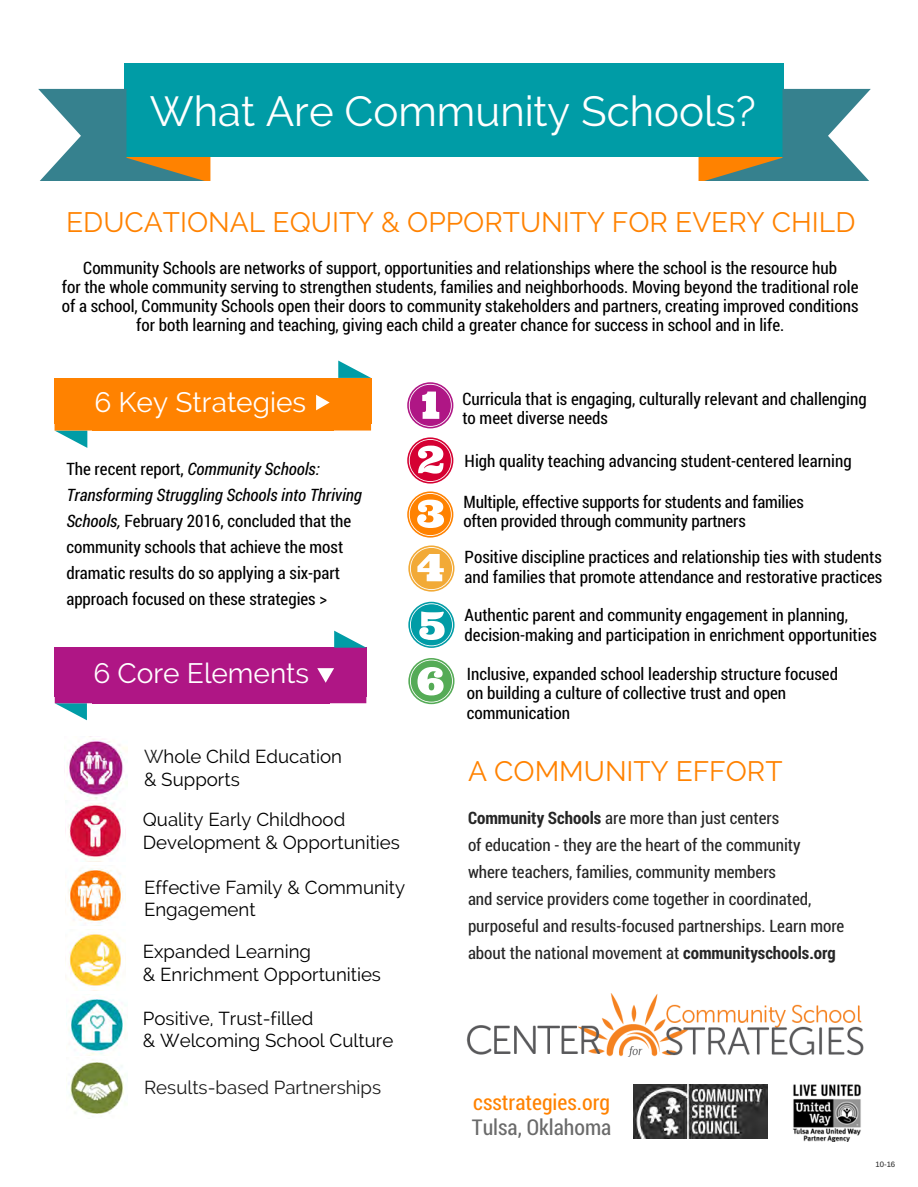
<style>
.page{position:relative;width:918px;height:1187px;background:#fff}
.page>*{position:absolute;margin:0;border:0;box-sizing:border-box;transform-origin:0 0}
.t1{font:42px "Raleway";color:#fff}
.t2{font:28.05px "Raleway";color:#ff8200}
.t3{font:28.05px "Raleway";color:#fff}
.t4{font:21.75px "Roboto Condensed";color:#ff8200}
.t5{font:21.75px "Roboto Condensed";color:#6a6a6a}
.t6{font:18.75px/22.5px "Raleway";color:#000}
.t7{font:18.75px "Raleway";color:#1c1c1c}
.t8{font:17.1px/19.2px "Roboto Condensed";color:#000}
.t9{font:17.1px/27px "Roboto Condensed";color:#262626}
.t10{font:7.8px "Arimo";color:#222}
.s1{font-style:italic}
.s2{color:#1c1c1c}
.s3{font-weight:700}
</style>
<div class="page">
<div style="left:93px;top:384px;width:241px;height:40px;background:#ff8200"></div>
<div style="left:55px;top:378px;width:38px;height:7px;background:#ff8200"></div>
<div style="left:55px;top:384px;width:38px;height:40px;background:#ff8200"></div>
<svg style="left:55px;top:424px;width:38px;height:24px"></svg>
<div style="left:93px;top:423px;width:241px;height:7px;background:#ff8200"></div>
<svg style="left:334px;top:424px;width:37px;height:6px"></svg>
<div style="left:333px;top:384px;width:38px;height:40px;background:#ff8200"></div>
<div style="left:333px;top:378px;width:38px;height:7px;background:#ff8200"></div>
<svg style="left:338px;top:360px;width:33px;height:18px"></svg>
<div style="left:93px;top:378px;width:241px;height:7px;background:#ff8200"></div>
<div style="left:125px;top:63px;width:659px;height:94px;background:#009ca6"></div>
<svg style="left:38px;top:89px;width:172px;height:92px"></svg>
<svg style="left:699px;top:89px;width:172px;height:92px"></svg>
<div style="left:92px;top:654px;width:238px;height:42px;background:#af1685"></div>
<div style="left:55px;top:647px;width:38px;height:8px;background:#af1685"></div>
<div style="left:55px;top:654px;width:38px;height:42px;background:#af1685"></div>
<svg style="left:55px;top:696px;width:38px;height:24px"></svg>
<div style="left:92px;top:696px;width:238px;height:7px;background:#af1685"></div>
<svg style="left:330px;top:696px;width:36px;height:7px"></svg>
<div style="left:329px;top:654px;width:37px;height:42px;background:#af1685"></div>
<div style="left:329px;top:647px;width:37px;height:8px;background:#af1685"></div>
<svg style="left:334px;top:630px;width:31px;height:17px"></svg>
<div style="left:92px;top:647px;width:238px;height:8px;background:#af1685"></div>
<svg style="left:407px;top:382px;width:46px;height:46px"></svg>
<svg style="left:407px;top:437px;width:46px;height:46px"></svg>
<svg style="left:407px;top:491px;width:46px;height:46px"></svg>
<svg style="left:408px;top:545px;width:46px;height:46px"></svg>
<svg style="left:408px;top:602px;width:46px;height:46px"></svg>
<svg style="left:408px;top:658px;width:46px;height:46px"></svg>
<img style="left:466px;top:993px;width:398px;height:64px">
<img style="left:633px;top:1084px;width:134px;height:54px">
<img style="left:793px;top:1084px;width:68px;height:58px">
<img style="left:64px;top:736px;width:63px;height:124px">
<img style="left:65px;top:865px;width:61px;height:61px">
<img style="left:66px;top:1059px;width:60px;height:55px">
<img style="left:69px;top:929px;width:57px;height:60px">
<img style="left:66px;top:999px;width:60px;height:56px">
<svg style="left:317px;top:668px;width:17px;height:14px"></svg>
<svg style="left:316px;top:395px;width:14px;height:15px"></svg>
<h1 class="t1" style="left:150px;top:86px;width:608px">What Are Community Schools?</h1>
<h2 class="t2" style="left:66px;top:206px;width:791px">EDUCATIONAL EQUITY &amp; OPPORTUNITY FOR EVERY CHILD</h2>
<p class="t8" style="left:62px;top:258px;width:798px;text-align:center">Community Schools are networks of support, opportunities and relationships where the school is the resource hub<br>for the whole community serving to strengthen students, families and neighborhoods. Moving beyond the traditional role of a school, Community Schools open their doors to community stakeholders and partners, creating improved conditions for both learning and teaching, giving each child a greater chance for success in school and in life.</p>
<h2 class="t3" style="left:94px;top:385px;width:213px">6 Key Strategies</h2>
<p class="t8" style="left:66px;top:456px;width:297px;line-height:25.8px">The recent report, <span class="s1">Community Schools:<br>Transforming Struggling Schools into Thriving Schools,</span> February 2016, concluded that the community schools that achieve the most dramatic results do so applying a six-part approach focused on these strategies &gt;</p>
<h2 class="t3" style="left:93px;top:656px;width:217px">6 Core Elements</h2>
<p class="t6" style="left:144px;top:745px;width:199px"><span class="s2">W</span>hole Child Education &amp; Supports</p>
<p class="t6" style="left:143px;top:808px;width:259px">Quality Early Childhood<br>Development &amp; Opportunities</p>
<p class="t6" style="left:144px;top:876px;width:263px">Effective Family &amp; Community<br>Engagement</p>
<p class="t6" style="left:143px;top:940px;width:240px">Expanded Learning<br>&amp; Enrichment Opportunities</p>
<p class="t6" style="left:143px;top:1006px;width:252px">Positive, Trust-filled<br>&amp; Welcoming School Culture</p>
<p class="t7" style="left:144px;top:1076px;width:239px">Results-based Partnerships</p>
<p class="t8" style="left:462px;top:388px;width:406px">Curricula that is engaging, culturally relevant and challenging to meet diverse needs</p>
<p class="t8" style="left:465px;top:450px;width:389px">High quality teaching advancing student-centered learning</p>
<p class="t8" style="left:464px;top:492px;width:342px">Multiple, effective supports for students and families often provided through community partners</p>
<p class="t8" style="left:465px;top:546px;width:419px;line-height:20.2px">Positive discipline practices and relationship ties with students and families that promote attendance and restorative practices</p>
<p class="t8" style="left:465px;top:604px;width:414px;line-height:20.2px">Authentic parent and community engagement in planning, decision-making and participation in enrichment opportunities</p>
<p class="t8" style="left:467px;top:664px;width:373px">Inclusive, expanded school leadership structure focused on building a culture of collective trust and open communication</p>
<h2 class="t2" style="left:468px;top:755px;width:316px">A COMMUNITY EFFORT</h2>
<p class="t9" style="left:468px;top:804px;width:378px"><span class="s3">Community Schools</span> are more than just centers<br>of education - they are the heart of the community where teachers, families, community members<br>and service providers come together in coordinated, purposeful and results-focused partnerships. Learn more about the national movement at <span class="s3">communityschools.org</span></p>
<p class="t4" style="left:473px;top:1087px;width:138px">csstrategies.org</p>
<p class="t5" style="left:472px;top:1112px;width:141px">Tulsa, Oklahoma</p>
<p class="t10" style="left:875px;top:1159px;width:21px">10-16</p>
</div>
